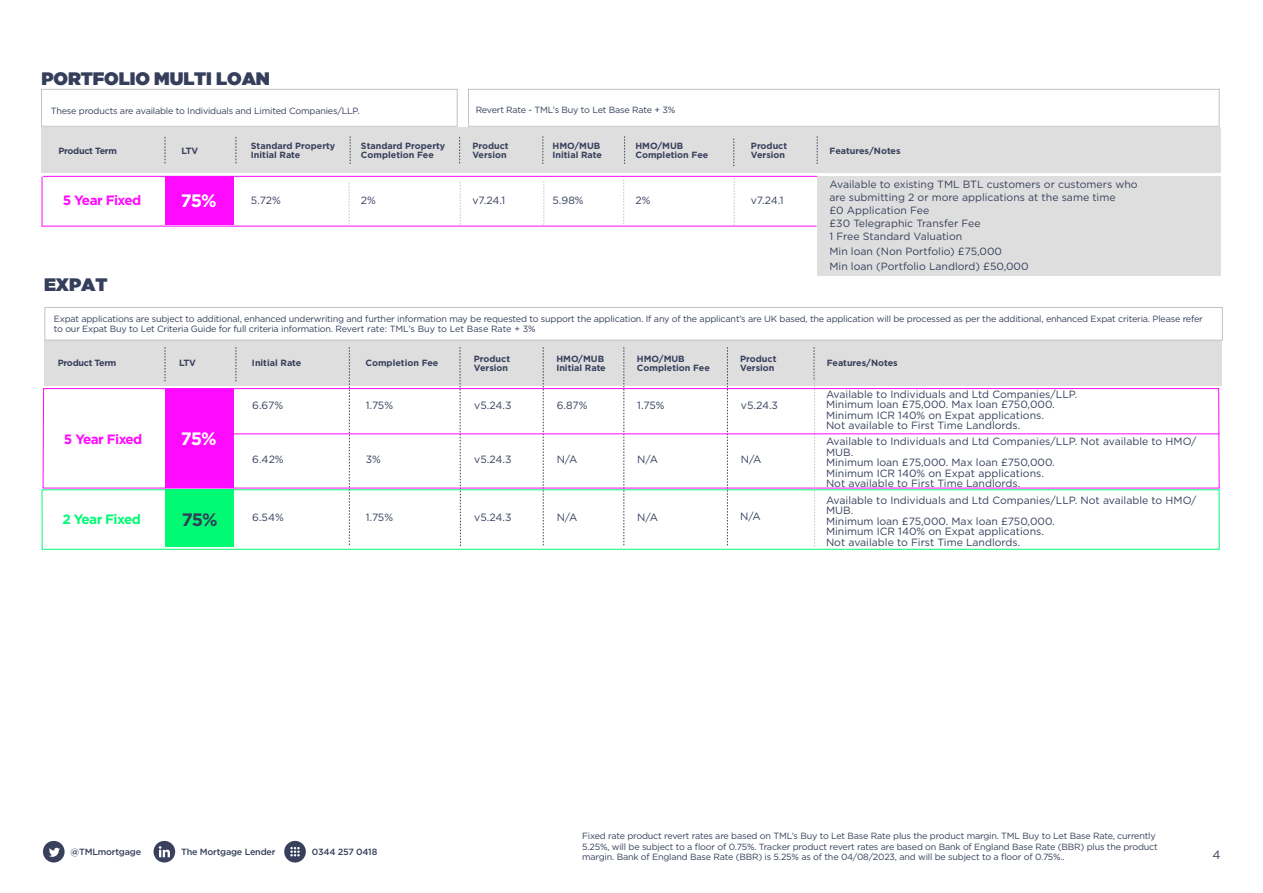
<style>
.page{position:relative;width:1263px;height:893px;background:#fff}
.page>*{position:absolute;margin:0;border:0;box-sizing:border-box;transform-origin:0 0}
.Title_1{font:18px "Gotham Ultra";letter-spacing:-.005em;color:#353f5b}
.Title_2{font:700 18px "Gotham";color:#fff}
.Title_2-2{font:700 18px "Gotham";color:#30415c}
.Title_2-3{font:700 13.5px "Gotham";letter-spacing:-.04em;color:#fe0afe}
.Title_2-4{font:700 13.5px "Gotham";letter-spacing:-.04em;color:#00fa73}
.t1{font:12px "Gotham";color:#353f5b}
.Title_2-5{font:10.5px/10.5px "Gotham";color:#353f5b}
.Title_2-6{font:10.5px "Gotham";color:#38405c}
.Title_2-7{font:9px/10.5px "Gotham";letter-spacing:-.02em;color:#353f5b}
.Title_2-8{font:700 9px/9px "Gotham";color:#38405c}
.intro_body{font:500 9px "Gotham";letter-spacing:-.02em;color:#353f5b}
.Title_2-9{font:700 9px "Gotham";letter-spacing:-.03em;color:#38405c}
</style>
<div class="page">
<div style="left:817px;top:176px;width:403px;height:100px;background:#dedede"></div>
<div style="left:45px;top:340px;width:1177px;height:45px;background:#dedede"></div>
<svg style="left:165px;top:347px;width:1px;height:34px"></svg>
<svg style="left:349px;top:347px;width:1px;height:142px"></svg>
<svg style="left:459px;top:347px;width:2px;height:142px"></svg>
<svg style="left:624px;top:347px;width:1px;height:142px"></svg>
<svg style="left:543px;top:347px;width:1px;height:142px"></svg>
<svg style="left:727px;top:347px;width:1px;height:142px"></svg>
<svg style="left:236px;top:347px;width:1px;height:34px"></svg>
<div style="left:43px;top:841px;width:22px;height:21px;background:#38405c;border-radius:50%"></div>
<svg style="left:49px;top:848px;width:11px;height:9px"></svg>
<div style="left:154px;top:841px;width:21px;height:21px;background:#38405c;border-radius:50%"></div>
<svg style="left:159px;top:846px;width:11px;height:11px"></svg>
<div style="left:284px;top:841px;width:22px;height:21px;background:#38405c;border-radius:50%"></div>
<svg style="left:290px;top:847px;width:10px;height:9px"></svg>
<svg style="left:43px;top:388px;width:1176px;height:100px"></svg>
<svg style="left:814px;top:347px;width:1px;height:142px"></svg>
<svg style="left:42px;top:489px;width:1177px;height:61px"></svg>
<div style="left:166px;top:490px;width:68px;height:57px;background:#00fa73"></div>
<hr style="left:232px;top:434px;width:987px;height:1px;background:#fe0afe">
<div style="left:166px;top:177px;width:68px;height:48px;background:#fe0afe"></div>
<div style="left:41px;top:127px;width:1180px;height:46px;background:#dedede"></div>
<hr style="left:43px;top:176px;width:774px;height:1px;background:#fe0afe">
<svg style="left:460px;top:182px;width:1px;height:42px"></svg>
<svg style="left:349px;top:183px;width:1px;height:41px"></svg>
<svg style="left:623px;top:180px;width:1px;height:44px"></svg>
<svg style="left:734px;top:178px;width:1px;height:47px"></svg>
<svg style="left:544px;top:181px;width:1px;height:44px"></svg>
<svg style="left:624px;top:136px;width:1px;height:28px"></svg>
<svg style="left:733px;top:139px;width:1px;height:27px"></svg>
<svg style="left:542px;top:136px;width:1px;height:28px"></svg>
<svg style="left:459px;top:137px;width:1px;height:26px"></svg>
<svg style="left:350px;top:136px;width:1px;height:28px"></svg>
<svg style="left:236px;top:137px;width:1px;height:26px"></svg>
<hr style="left:41px;top:226px;width:775px;height:1px;background:#fe0afe">
<svg style="left:817px;top:136px;width:1px;height:28px"></svg>
<hr style="left:42px;top:177px;width:1px;height:49px;background:#fe0afe">
<div style="left:41px;top:89px;width:416px;height:37px;border:1px solid #c1c3c2"></div>
<div style="left:468px;top:89px;width:751px;height:37px;border:1px solid #c1c3c2"></div>
<svg style="left:165px;top:137px;width:1px;height:26px"></svg>
<div style="left:45px;top:307px;width:1177px;height:33px;border:1px solid #c1c3c2"></div>
<p class="Title_1" style="left:41px;top:68px;width:230px">PORTFOLIO MULTI LOAN</p>
<p class="Title_2-7" style="left:51px;top:105px;width:310px">These products are available to Individuals and Limited Companies/LLP.</p>
<p class="Title_2-7" style="left:476px;top:104px;width:201px">Revert Rate - TML’s Buy to Let Base Rate + 3%</p>
<p class="Title_2-8" style="left:472px;top:142px;width:38px">Product</p>
<p class="Title_2-8" style="left:472px;top:151px;width:36px">Version</p>
<p class="Title_2-8" style="left:635px;top:142px;width:74px">HMO/MUB<br>Completion Fee</p>
<p class="Title_2-8" style="left:552px;top:142px;width:49px">HMO/MUB</p>
<p class="Title_2-8" style="left:552px;top:151px;width:51px">Initial Rate</p>
<p class="Title_2-9" style="left:58px;top:145px;width:60px">Product Term</p>
<p class="Title_2-8" style="left:181px;top:146px;width:18px">LTV</p>
<p class="Title_2-8" style="left:361px;top:142px;width:86px">Standard Property<br>Completion Fee</p>
<p class="Title_2-8" style="left:251px;top:142px;width:86px">Standard Property<br>Initial Rate</p>
<p class="Title_2-8" style="left:829px;top:146px;width:73px">Features/Notes</p>
<p class="Title_2-8" style="left:751px;top:142px;width:38px">Product</p>
<p class="Title_2-8" style="left:751px;top:151px;width:36px">Version</p>
<p class="Title_2" style="left:181px;top:188px;width:37px">75%</p>
<p class="Title_2-3" style="left:63px;top:191px;width:80px">5 Year Fixed</p>
<p class="Title_2-5" style="left:251px;top:195px;width:31px">5.72%</p>
<p class="Title_2-5" style="left:361px;top:195px;width:17px">2%</p>
<p class="Title_2-5" style="left:472px;top:195px;width:34px">v7.24.1</p>
<p class="Title_2-5" style="left:552px;top:195px;width:33px">5.98%</p>
<p class="Title_2-5" style="left:635px;top:195px;width:17px">2%</p>
<p class="Title_2-5" style="left:751px;top:195px;width:34px">v7.24.1</p>
<p class="Title_1" style="left:44px;top:274px;width:65px">EXPAT</p>
<p class="Title_2-6" style="left:829px;top:177px;width:310px">Available to existing TML BTL customers or customers who</p>
<p class="Title_2-6" style="left:829px;top:190px;width:288px">are submitting 2 or more applications at the same time</p>
<p class="Title_2-6" style="left:829px;top:203px;width:101px">£0 Application Fee</p>
<p class="Title_2-6" style="left:829px;top:216px;width:153px">£30 Telegraphic Transfer Fee</p>
<p class="Title_2-6" style="left:829px;top:229px;width:134px">1 Free Standard Valuation</p>
<p class="Title_2-5" style="left:829px;top:245px;width:174px">Min loan (Non Portfolio) £75,000</p>
<p class="Title_2-5" style="left:829px;top:260px;width:201px">Min loan (Portfolio Landlord) £50,000</p>
<p class="Title_2-7" style="left:54px;top:313px;width:1150px">Expat applications are subject to additional, enhanced underwriting and further information may be requested to support the application. If any of the applicant’s are UK based, the application will be processed as per the additional, enhanced Expat criteria. Please refer to our Expat Buy to Let Criteria Guide for full criteria information. Revert rate: TML’s Buy to Let Base Rate + 3%</p>
<p class="Title_2-8" style="left:252px;top:359px;width:51px">Initial Rate</p>
<p class="Title_2-8" style="left:366px;top:359px;width:74px">Completion Fee</p>
<p class="Title_2-8" style="left:556px;top:354px;width:49px">HMO/MUB</p>
<p class="Title_2-8" style="left:556px;top:363px;width:51px">Initial Rate</p>
<p class="Title_2-8" style="left:474px;top:354px;width:38px">Product</p>
<p class="Title_2-8" style="left:474px;top:363px;width:36px">Version</p>
<p class="Title_2-8" style="left:637px;top:354px;width:74px">HMO/MUB<br>Completion Fee</p>
<p class="Title_2-8" style="left:740px;top:354px;width:38px">Product</p>
<p class="Title_2-8" style="left:740px;top:363px;width:36px">Version</p>
<p class="Title_2-9" style="left:58px;top:357px;width:60px">Product Term</p>
<p class="Title_2-8" style="left:179px;top:359px;width:18px">LTV</p>
<p class="Title_2-8" style="left:827px;top:359px;width:73px">Features/Notes</p>
<p class="Title_2-3" style="left:64px;top:430px;width:80px">5 Year Fixed</p>
<p class="Title_2" style="left:181px;top:427px;width:37px">75%</p>
<p class="Title_2-5" style="left:252px;top:400px;width:32px">6.67%</p>
<p class="Title_2-5" style="left:366px;top:400px;width:29px">1.75%</p>
<p class="Title_2-5" style="left:474px;top:400px;width:39px">v5.24.3</p>
<p class="Title_2-5" style="left:557px;top:400px;width:32px">6.87%</p>
<p class="Title_2-5" style="left:637px;top:400px;width:29px">1.75%</p>
<p class="Title_2-5" style="left:741px;top:400px;width:39px">v5.24.3</p>
<p class="Title_2-5" style="left:252px;top:454px;width:33px">6.42%</p>
<p class="Title_2-5" style="left:366px;top:454px;width:17px">3%</p>
<p class="Title_2-5" style="left:474px;top:454px;width:39px">v5.24.3</p>
<p class="Title_2-5" style="left:557px;top:454px;width:22px">N/A</p>
<p class="Title_2-5" style="left:637px;top:454px;width:22px">N/A</p>
<p class="Title_2-5" style="left:741px;top:454px;width:22px">N/A</p>
<p class="Title_2-4" style="left:62px;top:511px;width:80px">2 Year Fixed</p>
<p class="Title_2-5" style="left:252px;top:512px;width:33px">6.54%</p>
<p class="Title_2-5" style="left:366px;top:512px;width:29px">1.75%</p>
<p class="Title_2-5" style="left:474px;top:512px;width:39px">v5.24.3</p>
<p class="Title_2-2" style="left:182px;top:508px;width:37px">75%</p>
<p class="Title_2-5" style="left:557px;top:512px;width:22px">N/A</p>
<p class="Title_2-5" style="left:637px;top:512px;width:22px">N/A</p>
<p class="Title_2-5" style="left:740px;top:511px;width:22px">N/A</p>
<p class="Title_2-5" style="left:826px;top:389px;width:253px">Available to Individuals and Ltd Companies/LLP.</p>
<p class="Title_2-5" style="left:826px;top:399px;width:230px">Minimum loan £75,000. Max loan £750,000.</p>
<p class="Title_2-5" style="left:826px;top:410px;width:219px">Minimum ICR 140% on Expat applications.</p>
<p class="Title_2-5" style="left:826px;top:420px;width:196px">Not available to First Time Landlords.</p>
<p class="Title_2-5" style="left:826px;top:436px;width:372px">Available to Individuals and Ltd Companies/LLP. Not available to HMO/<br>MUB.</p>
<p class="Title_2-5" style="left:826px;top:457px;width:230px">Minimum loan £75,000. Max loan £750,000.</p>
<p class="Title_2-5" style="left:826px;top:467px;width:219px">Minimum ICR 140% on Expat applications.</p>
<p class="Title_2-5" style="left:826px;top:478px;width:196px">Not available to First Time Landlords.</p>
<p class="Title_2-5" style="left:826px;top:494px;width:372px">Available to Individuals and Ltd Companies/LLP. Not available to HMO/<br>MUB.</p>
<p class="Title_2-5" style="left:826px;top:515px;width:230px">Minimum loan £75,000. Max loan £750,000.</p>
<p class="Title_2-5" style="left:826px;top:526px;width:219px">Minimum ICR 140% on Expat applications.</p>
<p class="Title_2-5" style="left:826px;top:536px;width:196px">Not available to First Time Landlords.</p>
<p class="Title_2-7" style="left:582px;top:831px;width:577px">Fixed rate product revert rates are based on TML’s Buy to Let Base Rate plus the product margin. TML Buy to Let Base Rate, currently<br>5.25%, will be subject to a floor of 0.75%. Tracker product revert rates are based on Bank of England Base Rate (BBR) plus the product margin. Bank of England Base Rate (BBR) is 5.25% as of the 04/08/2023, and will be subject to a floor of 0.75%..</p>
<p class="intro_body" style="left:71px;top:846px;width:72px">@TMLmortgage</p>
<p class="intro_body" style="left:181px;top:846px;width:96px">The Mortgage Lender</p>
<p class="intro_body" style="left:312px;top:846px;width:67px">0344 257 0418</p>
<p class="t1" style="left:1212px;top:847px;width:10px">4</p>
</div>
